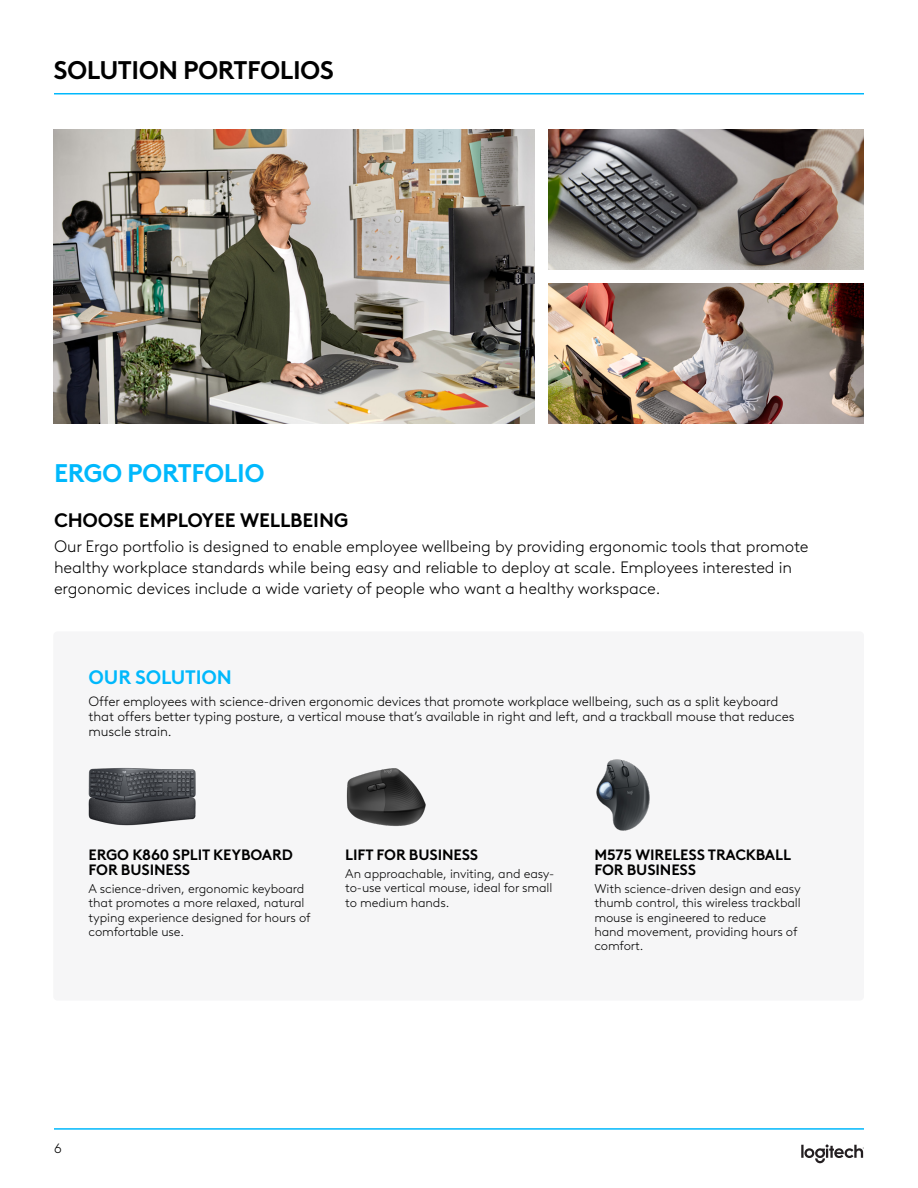
<style>
.page{position:relative;width:918px;height:1188px;background:#fff}
.page>*{position:absolute;margin:0;border:0;box-sizing:border-box;transform-origin:0 0}
.Head_1{font:700 25.5px "Brown Logitech Pan";letter-spacing:-.02em;color:#000}
.Head_1-2{font:700 25.5px "Brown Logitech Pan";letter-spacing:-.02em;color:#00b8fc}
.Body_1_TOC{font:700 19.5px "Brown Logitech Pan";letter-spacing:-.01em;color:#000}
.Body_1_TOC-2{font:700 19.5px "Brown Logitech Pan";letter-spacing:-.01em;color:#00b8fc}
.Body_1_TOC-3{font:300 16.5px/21px "Brown Logitech Pan";letter-spacing:-.01em;color:#000}
.Body_1_TOC-4{font:700 15px/15px "Brown Logitech Pan";letter-spacing:-.01em;color:#000}
.Body_1_TOC-5{font:300 13.5px/15px "Brown Logitech Pan";letter-spacing:-.01em;color:#000}
.Body_1_TOC-6{font:300 12.75px/14.2px "Brown Logitech Pan";letter-spacing:-.01em;color:#000}
</style>
<div class="page">
<svg style="left:801px;top:1144px;width:63px;height:19px"></svg>
<hr style="left:54px;top:93px;width:810px;height:1px;background:#00b8fc">
<hr style="left:54px;top:1128px;width:810px;height:2px;background:#00b8fc">
<img style="left:53px;top:129px;width:482px;height:294px">
<img style="left:548px;top:129px;width:316px;height:141px">
<img style="left:548px;top:283px;width:316px;height:140px">
<div style="left:53px;top:631px;width:811px;height:370px;background:#f6f6f7;border-radius:4px"></div>
<img style="left:88px;top:768px;width:108px;height:58px">
<img style="left:346px;top:768px;width:80px;height:58px">
<img style="left:596px;top:759px;width:54px;height:72px">
<p class="Head_1" style="left:53px;top:50px;width:282px">SOLUTION PORTFOLIOS</p>
<p class="Head_1-2" style="left:54px;top:454px;width:212px">ERGO PORTFOLIO</p>
<p class="Body_1_TOC" style="left:54px;top:505px;width:296px">CHOOSE EMPLOYEE WELLBEING</p>
<p class="Body_1_TOC-3" style="left:54px;top:535px;width:756px">Our Ergo portfolio is designed to enable employee wellbeing by providing ergonomic tools that promote healthy workplace standards while being easy and reliable to deploy at scale. Employees interested in ergonomic devices include a wide variety of people who want a healthy workspace.</p>
<p class="Body_1_TOC-2" style="left:89px;top:663px;width:145px">OUR SOLUTION</p>
<p class="Body_1_TOC-5" style="left:89px;top:693px;width:707px">Offer employees with science-driven ergonomic devices that promote workplace wellbeing, such as a split keyboard that offers better typing posture, a vertical mouse that’s available in right and left, and a trackball mouse that reduces muscle strain.</p>
<p class="Body_1_TOC-4" style="left:89px;top:846px;width:206px">ERGO K860 SPLIT KEYBOARD<br>FOR BUSINESS</p>
<p class="Body_1_TOC-6" style="left:89px;top:881px;width:223px">A science-driven, ergonomic keyboard that promotes a more relaxed, natural typing experience designed for hours of comfortable use.</p>
<p class="Body_1_TOC-4" style="left:345px;top:846px;width:135px">LIFT FOR BUSINESS</p>
<p class="Body_1_TOC-6" style="left:345px;top:866px;width:211px">An approachable, inviting, and easy&shy;to-use vertical mouse, ideal for small to medium hands.</p>
<p class="Body_1_TOC-4" style="left:594px;top:846px;width:198px">M575 WIRELESS TRACKBALL<br>FOR BUSINESS</p>
<p class="Body_1_TOC-6" style="left:594px;top:881px;width:208px">With science-driven design and easy thumb control, this wireless trackball mouse is engineered to reduce<br>hand movement, providing hours of comfort.</p>
<p class="Body_1_TOC-5" style="left:54px;top:1140px;width:9px">6</p>
</div>
